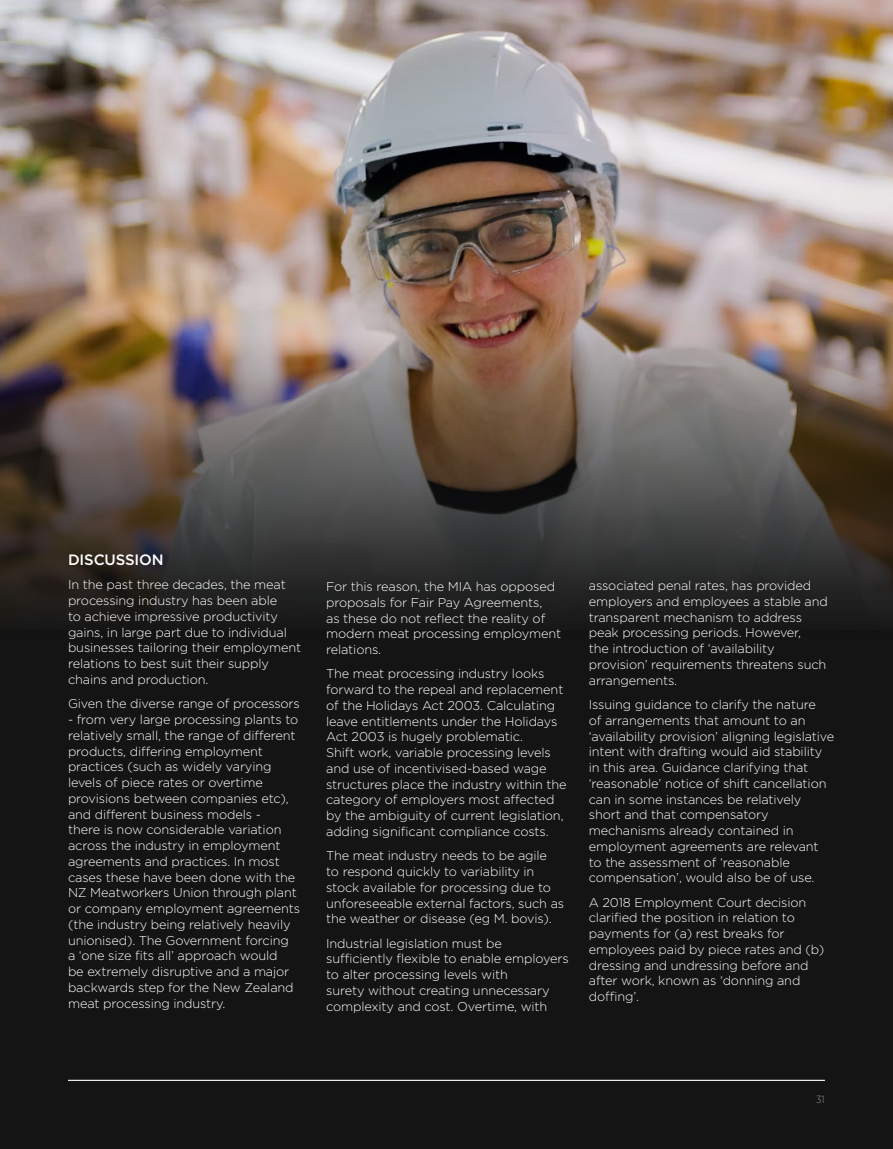
<style>
.page{position:relative;width:893px;height:1149px;background:#fff}
.page>*{position:absolute;margin:0;border:0;box-sizing:border-box;transform-origin:0 0}
.t1{font:500 15px "Gotham";letter-spacing:-.01em;color:#fff}
.t2{font:300 12.75px/15.8px "Gotham";letter-spacing:-.01em;color:#fff}
.t3{font:300 10.5px "Gotham Narrow";color:#939598}
</style>
<div class="page">
<div style="left:0;top:0;width:893px;height:1148px;background:#141414"></div>
<img style="left:0;top:0;width:893px;height:613px">
<hr style="left:68px;top:1079px;width:757px;height:1px;background:#fff">
<p class="t1" style="left:68px;top:550px;width:97px">DISCUSSION</p>
<p class="t2" style="left:68px;top:576px;width:235px">In the past three decades, the meat processing industry has been able<br>to achieve impressive productivity gains, in large part due to individual businesses tailoring their employment relations to best suit their supply chains and production.</p>
<p class="t2" style="left:68px;top:695px;width:233px">Given the diverse range of processors</p>
<p class="t2" style="left:68px;top:711px;width:234px">- from very large processing plants to relatively small, the range of different products, differing employment practices (such as widely varying levels of piece rates or overtime provisions between companies etc), and different business models -<br>there is now considerable variation across the industry in employment agreements and practices. In most cases these have been done with the NZ Meatworkers Union through plant or company employment agreements (the industry being relatively heavily unionised). The Government forcing<br>a ‘one size fits all’ approach would<br>be extremely disruptive and a major backwards step for the New Zealand meat processing industry.</p>
<p class="t2" style="left:326px;top:578px;width:237px">For this reason, the MIA has opposed proposals for Fair Pay Agreements,<br>as these do not reflect the reality of modern meat processing employment relations.</p>
<p class="t2" style="left:326px;top:665px;width:242px">The meat processing industry looks forward to the repeal and replacement of the Holidays Act 2003. Calculating leave entitlements under the Holidays Act 2003 is hugely problematic.<br>Shift work, variable processing levels and use of incentivised-based wage structures place the industry within the category of employers most affected by the ambiguity of current legislation, adding significant compliance costs.</p>
<p class="t2" style="left:326px;top:847px;width:240px">The meat industry needs to be agile<br>to respond quickly to variability in stock available for processing due to unforeseeable external factors, such as the weather or disease (eg M. bovis).</p>
<p class="t2" style="left:326px;top:934px;width:244px">Industrial legislation must be sufficiently flexible to enable employers to alter processing levels with<br>surety without creating unnecessary complexity and cost. Overtime, with</p>
<p class="t2" style="left:589px;top:577px;width:240px">associated penal rates, has provided employers and employees a stable and transparent mechanism to address peak processing periods. However,<br>the introduction of ‘availability provision’ requirements threatens such arrangements.</p>
<p class="t2" style="left:589px;top:696px;width:247px">Issuing guidance to clarify the nature<br>of arrangements that amount to an ‘availability provision’ aligning legislative intent with drafting would aid stability in this area. Guidance clarifying that ‘reasonable’ notice of shift cancellation can in some instances be relatively short and that compensatory mechanisms already contained in employment agreements are relevant to the assessment of ‘reasonable compensation’, would also be of use.</p>
<p class="t2" style="left:589px;top:893px;width:237px">A 2018 Employment Court decision clarified the position in relation to payments for (a) rest breaks for employees paid by piece rates and (b) dressing and undressing before and after work, known as ‘donning and doffing’.</p>
<p class="t3" style="left:816px;top:1092px;width:10px">31</p>
</div>
